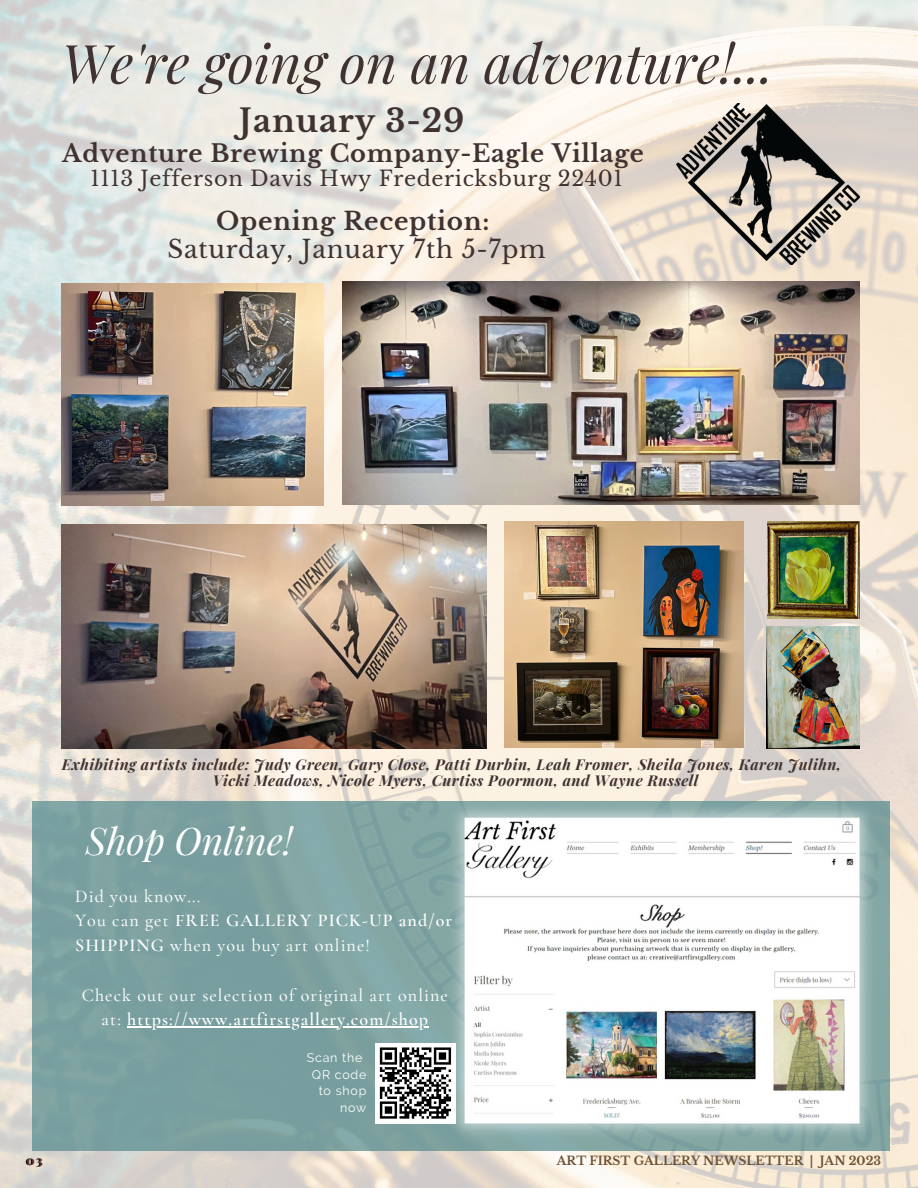
<style>
.page{position:relative;width:918px;height:1188px;background:#fff}
.page>*{position:absolute;margin:0;border:0;box-sizing:border-box;transform-origin:0 0}
.t1{font:italic 54px "Playfair Display";color:#403231}
.t2{font:italic 37.35px "Playfair Display";color:#fff}
.t3{font:700 31.5px "Libre Baskerville";letter-spacing:.03em;color:#403231}
.t4{font:24.6px "Libre Baskerville";letter-spacing:.03em;color:#403231}
.t5{font:700 24.6px "Libre Baskerville";letter-spacing:.03em;color:#403231}
.t6{font:700 24px "Libre Baskerville";letter-spacing:.03em;color:#403231}
.t7{font:21px "Libre Baskerville";letter-spacing:.03em;color:#403231}
.t8{font:500 18px/24.8px "Cormorant Garamond";letter-spacing:.06em;color:#fff}
.t9{font:italic 700 15px/15.8px "Playfair Display";letter-spacing:.03em;color:#403231;text-align:center}
.t10{font:12.45px "Raleway";letter-spacing:.06em;color:#fff}
.t11{font:700 12.45px "Playfair Display";color:#000}
.t12{font:700 12px "Libre Baskerville";color:#6e5133}
.s1{font-weight:600}
</style>
<div class="page">
<img style="left:0;top:0;width:918px;height:1188px">
<div style="left:33px;top:801px;width:857px;height:350px;background:#7ba0a0"></div>
<img style="left:677px;top:104px;width:183px;height:160px">
<img style="left:342px;top:282px;width:518px;height:223px">
<img style="left:61px;top:524px;width:426px;height:224px">
<img style="left:768px;top:522px;width:91px;height:96px">
<img style="left:767px;top:627px;width:92px;height:121px">
<img style="left:505px;top:522px;width:238px;height:226px">
<img style="left:61px;top:283px;width:263px;height:223px">
<svg style="left:310px;top:676px;width:12px;height:14px"></svg>
<img style="left:442px;top:796px;width:440px;height:349px">
<div style="left:375px;top:1043px;width:81px;height:81px;background:#fff"></div>
<svg style="left:379px;top:1047px;width:73px;height:72px"></svg>
<hr style="left:127px;top:1027px;width:302px;height:1px;background:#fff">
<h1 class="t1" style="left:61px;top:25px;width:713px">We're going on an adventure!...</h1>
<h3 class="t3" style="left:239px;top:102px;width:227px">January 3-29</h3>
<h3 class="t6" style="left:62px;top:139px;width:583px">Adventure Brewing Company-Eagle Village</h3>
<p class="t7" style="left:90px;top:166px;width:534px">1113 Jefferson Davis Hwy Fredericksburg 22401</p>
<h3 class="t5" style="left:216px;top:206px;width:275px">Opening Reception:</h3>
<h3 class="t4" style="left:167px;top:234px;width:380px">Saturday, January 7th 5-7pm</h3>
<p class="t9" style="left:62px;top:756px;width:781px">Exhibiting artists include: Judy Green, Gary Close, Patti Durbin, Leah Fromer, Sheila Jones, Karen Julihn,<br>Vicki Meadows, Nicole Myers, Curtiss Poormon, and Wayne Russell</p>
<h2 class="t2" style="left:86px;top:814px;width:208px">Shop Online!</h2>
<p class="t8" style="left:75px;top:884px;width:379px">Did you know...<br>You can get <span class="s1">FREE GALLERY PICK-UP and/or<br>SHIPPING</span> when you buy art online!</p>
<p class="t8" style="left:82px;top:983px;width:368px;text-align:center">Check out our selection of original art online at: <span class="s1">https://www.artfirstgallery.com/shop</span></p>
<p class="t10" style="left:307px;top:1050px;width:57px">Scan the</p>
<p class="t10" style="left:312px;top:1067px;width:56px">QR code</p>
<p class="t10" style="left:319px;top:1084px;width:49px">to shop</p>
<p class="t10" style="left:340px;top:1100px;width:28px">now</p>
<p class="t11" style="left:26px;top:1152px;width:17px">03</p>
<p class="t12" style="left:557px;top:1153px;width:326px">ART FIRST GALLERY NEWSLETTER | JAN 2023</p>
</div>
